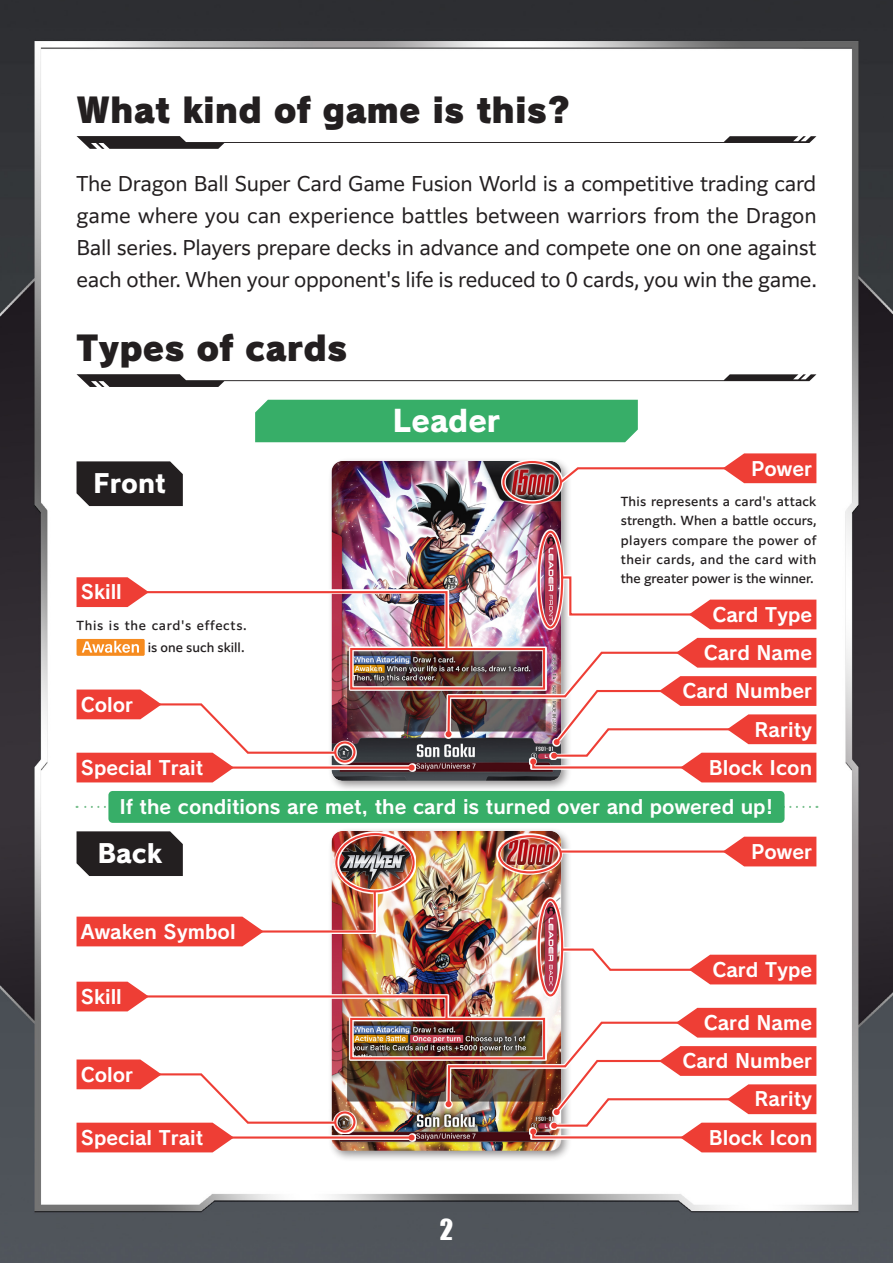
<style>
.page{position:relative;width:893px;height:1263px;background:#fff}
.page>*{position:absolute;margin:0;border:0;box-sizing:border-box;transform-origin:0 0}
.t1{font:34.05px "Rodin NTLG Pro UB";color:#231f20}
.t2{font:29.7px "Rodin NTLG Pro EB";color:#fff}
.t3{font:26.55px "Impact";color:#fff}
.t4{font:25.5px "Rodin NTLG Pro EB";color:#fff}
.t5{font:19.2px/32px "PUD Shin Go Pr 6 N";letter-spacing:-.015em;color:#231f20;text-align:justify}
.t6{font:19.2px "Rodin NTLG Pro B";color:#fff}
.t7{font:500 11.7px/19.2px "PUD Shin Go Pr 6 N";letter-spacing:.035em;color:#231f20;text-align:justify}
.t8{font:500 11.7px/21.8px "PUD Shin Go Pr 6 N";letter-spacing:.06em;color:#231f20;text-align:right}
</style>
<div class="page">
<img style="left:0;top:0;width:893px;height:1263px">
<div style="left:328px;top:457px;width:244px;height:335px;background:#231f20;opacity:.5"></div>
<img style="left:330px;top:459px;width:233px;height:116px">
<div style="left:328px;top:827px;width:244px;height:335px;background:#231f20;opacity:.5"></div>
<img style="left:330px;top:829px;width:233px;height:61px">
<svg style="left:77px;top:806px;width:733px;height:2px"></svg>
<svg style="left:77px;top:136px;width:739px;height:13px"></svg>
<svg style="left:77px;top:374px;width:739px;height:13px"></svg>
<img style="left:501px;top:460px;width:232px;height:45px">
<div style="left:502px;top:461px;width:60px;height:42px;border:2px solid #ee3e35;border-radius:50%"></div>
<img style="left:497px;top:834px;width:256px;height:41px">
<hr style="left:561px;top:850px;width:191px;height:3px;background:#ee3e35">
<div style="left:498px;top:835px;width:64px;height:38px;border:2px solid #ee3e35;border-radius:50%"></div>
<img style="left:201px;top:832px;width:215px;height:58px">
<div style="left:335px;top:833px;width:80px;height:59px;border:2px solid #ee3e35;border-radius:50%"></div>
<svg style="left:536px;top:529px;width:163px;height:46px"></svg>
<div style="left:538px;top:531px;width:25px;height:97px;border:2px solid #ee3e35;border-radius:50%"></div>
<svg style="left:558px;top:453px;width:258px;height:32px"></svg>
<svg style="left:723px;top:837px;width:93px;height:29px;background:#ef534b"></svg>
<div style="left:255px;top:400px;width:383px;height:42px;background:#37ae68"></div>
<div style="left:77px;top:461px;width:106px;height:45px;background:#231f20"></div>
<div style="left:77px;top:831px;width:106px;height:45px;background:#231f20"></div>
<img style="left:77px;top:575px;width:739px;height:207px">
<img style="left:77px;top:890px;width:739px;height:262px">
<div style="left:108px;top:791px;width:676px;height:32px;background:#37ae68;border-radius:4px"></div>
<h1 class="t1" style="left:77px;top:86px;width:496px">What kind of game is this?</h1>
<p class="t5" style="left:77px;top:169px;width:742px">The Dragon Ball Super Card Game Fusion World is a competitive trading card game where you can experience battles between warriors from the Dragon Ball series. Players prepare decks in advance and compete one on one against each other. When your opponent's life is reduced to 0 cards, you win the game.</p>
<h1 class="t1" style="left:77px;top:324px;width:272px">Types of cards</h1>
<h3 class="t4" style="left:93px;top:466px;width:74px">Front</h3>
<p class="t6" style="left:81px;top:579px;width:43px">Skill</p>
<p class="t8" style="left:77px;top:615px;width:172px">This is the card's effects. is one such skill.</p>
<p class="t6" style="left:81px;top:691px;width:54px">Color</p>
<p class="t6" style="left:81px;top:755px;width:124px">Special Trait</p>
<h2 class="t2" style="left:393px;top:400px;width:109px">Leader</h2>
<p class="t6" style="left:751px;top:455px;width:63px">Power</p>
<p class="t7" style="left:621px;top:493px;width:197px">This represents a card's attack strength. When a battle occurs, players compare the power of their cards, and the card with the greater power is the winner.</p>
<p class="t6" style="left:712px;top:602px;width:101px">Card Type</p>
<p class="t6" style="left:704px;top:640px;width:110px">Card Name</p>
<p class="t6" style="left:682px;top:678px;width:131px">Card Number</p>
<p class="t6" style="left:755px;top:716px;width:59px">Rarity</p>
<p class="t6" style="left:709px;top:755px;width:105px">Block Icon</p>
<p class="t6" style="left:120px;top:794px;width:655px">If the conditions are met, the card is turned over and powered up!</p>
<h3 class="t4" style="left:97px;top:836px;width:66px">Back</h3>
<p class="t6" style="left:81px;top:918px;width:156px">Awaken Symbol</p>
<p class="t6" style="left:81px;top:984px;width:43px">Skill</p>
<p class="t6" style="left:81px;top:1061px;width:54px">Color</p>
<p class="t6" style="left:81px;top:1124px;width:124px">Special Trait</p>
<h3 class="t3" style="left:440px;top:1209px;width:15px">2</h3>
<p class="t6" style="left:751px;top:839px;width:63px">Power</p>
<p class="t6" style="left:712px;top:957px;width:101px">Card Type</p>
<p class="t6" style="left:704px;top:1010px;width:110px">Card Name</p>
<p class="t6" style="left:682px;top:1048px;width:131px">Card Number</p>
<p class="t6" style="left:755px;top:1086px;width:59px">Rarity</p>
<p class="t6" style="left:709px;top:1124px;width:105px">Block Icon</p>
</div>
